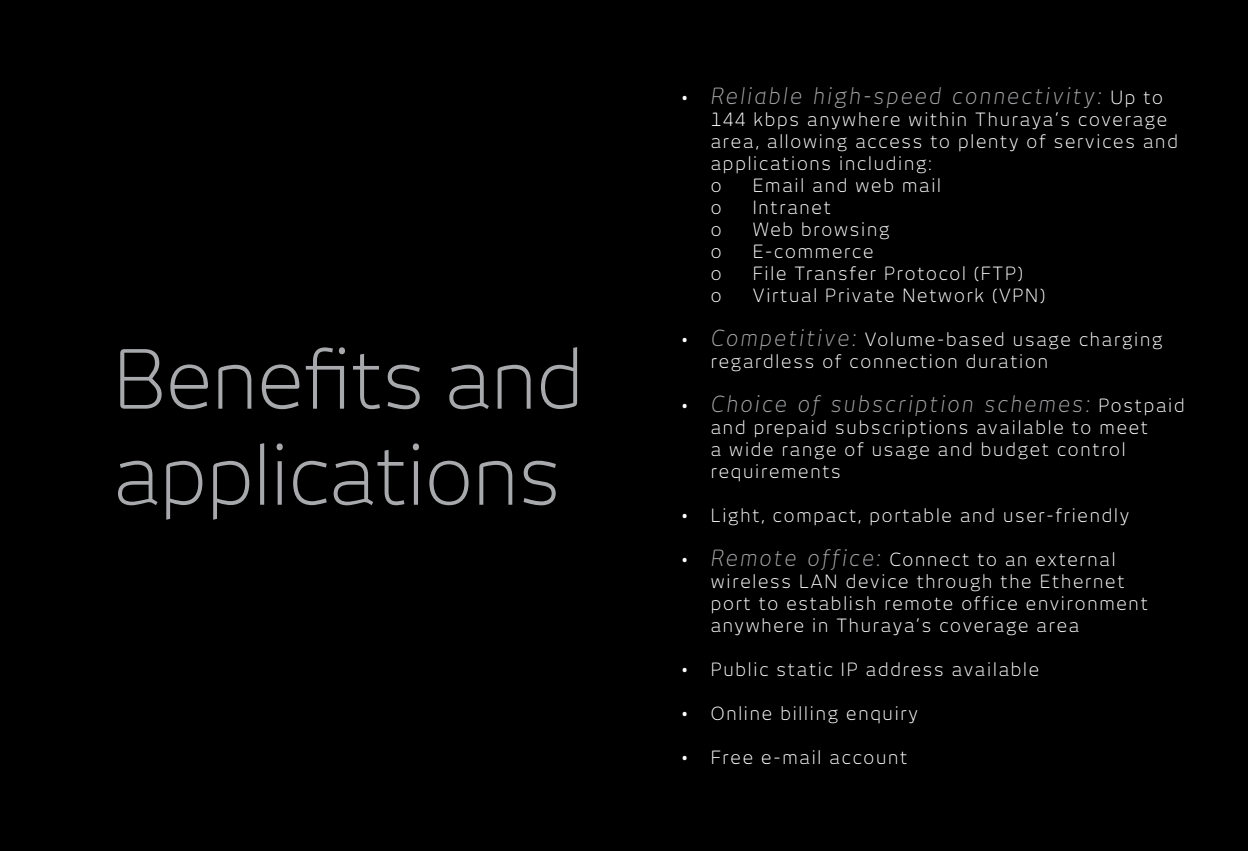
<style>
.page{position:relative;width:1248px;height:851px;background:#fff}
.page>*{position:absolute;margin:0;border:0;box-sizing:border-box;transform-origin:0 0}
.t1{font:300 80px/96px "New June";color:#a8a9ac}
.t2{font:italic 300 22px "New June";letter-spacing:.1em;color:#a8a9ac}
.t3{font:300 18px/22px "New June";letter-spacing:.1em;color:#fff}
.s1{font-style:normal;font-size:18px;color:#fff}
.s2{font-style:italic;font-size:22px;color:#a8a9ac}
</style>
<div class="page">
<div style="left:0;top:0;width:1247px;height:850px;background:#000"></div>
<h1 class="t1" style="left:113px;top:330px;width:471px">Benefits and applications</h1>
<p class="t2" style="left:680px;top:83px;width:484px"><span class="s1">•</span> Reliable high-speed connectivity: <span class="s1">Up to</span></p>
<p class="t3" style="left:710px;top:108px;width:468px">144 kbps anywhere within Thuraya’s coverage area, allowing access to plenty of services and applications including:<br>o</p>
<p class="t3" style="left:752px;top:174px;width:190px">Email and web mail</p>
<p class="t3" style="left:710px;top:196px;width:12px">o</p>
<p class="t3" style="left:752px;top:196px;width:80px">Intranet</p>
<p class="t3" style="left:710px;top:218px;width:12px">o</p>
<p class="t3" style="left:752px;top:218px;width:138px">Web browsing</p>
<p class="t3" style="left:710px;top:240px;width:12px">o</p>
<p class="t3" style="left:752px;top:240px;width:122px">E-commerce</p>
<p class="t3" style="left:710px;top:262px;width:12px">o</p>
<p class="t3" style="left:752px;top:262px;width:271px">File Transfer Protocol (FTP)</p>
<p class="t3" style="left:710px;top:284px;width:12px">o</p>
<p class="t3" style="left:752px;top:284px;width:294px">Virtual Private Network (VPN)</p>
<p class="t3" style="left:710px;top:328px;width:453px;text-indent:-30px">• <span class="s2">Competitive:</span> Volume-based usage charging regardless of connection duration</p>
<p class="t2" style="left:680px;top:391px;width:505px"><span class="s1">•</span> Choice of subscription schemes: <span class="s1">Postpaid</span></p>
<p class="t3" style="left:710px;top:416px;width:439px">and prepaid subscriptions available to meet a wide range of usage and budget control requirements</p>
<p class="t3" style="left:680px;top:504px;width:450px">• Light, compact, portable and user-friendly</p>
<p class="t3" style="left:710px;top:548px;width:438px;text-indent:-30px">• <span class="s2">Remote office:</span> Connect to an external wireless LAN device through the Ethernet port to establish remote office environment anywhere in Thuraya’s coverage area</p>
<p class="t3" style="left:680px;top:658px;width:360px">• Public static IP address available</p>
<p class="t3" style="left:680px;top:702px;width:239px">• Online billing enquiry</p>
<p class="t3" style="left:680px;top:746px;width:228px">• Free e-mail account</p>
</div>
